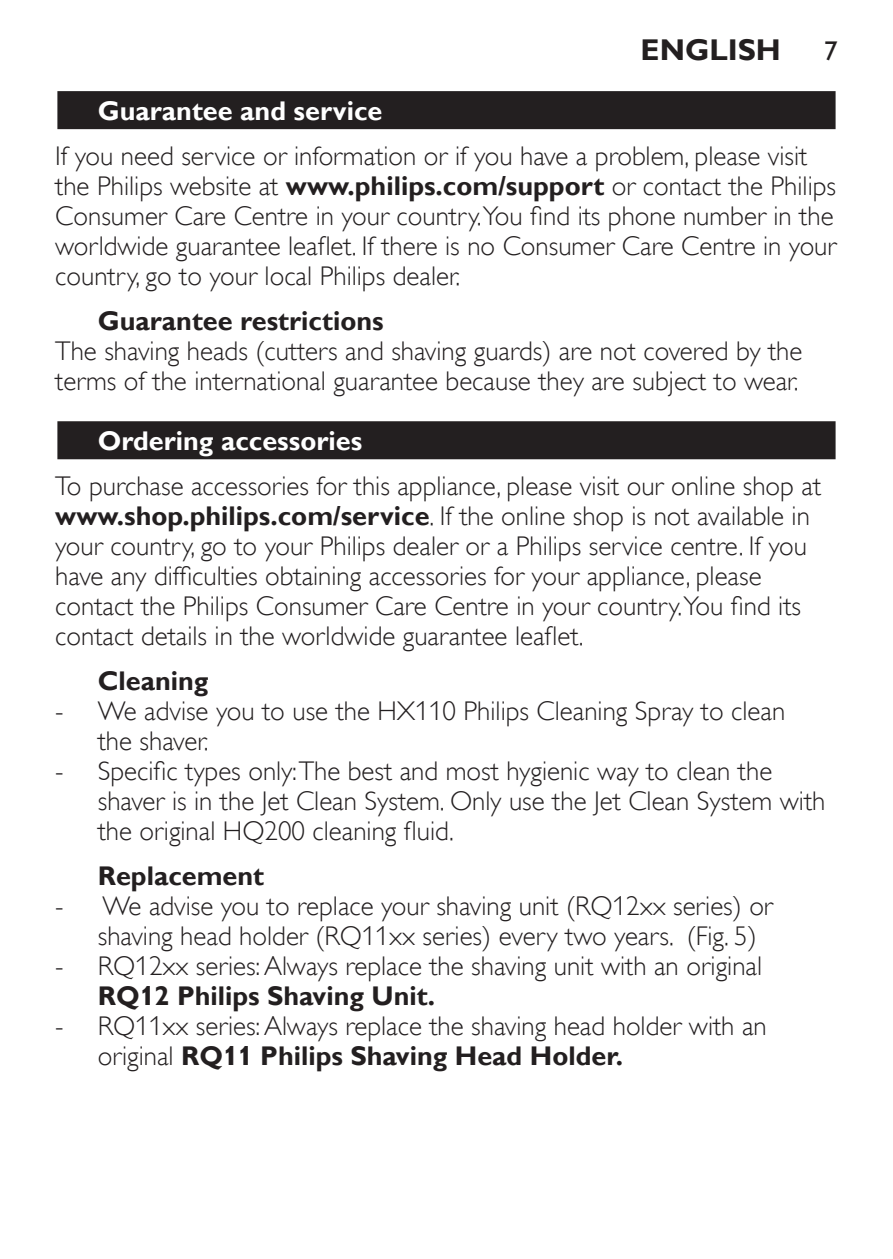
<style>
.page{position:relative;width:893px;height:1259px;background:#fff}
.page>*{position:absolute;margin:0;border:0;box-sizing:border-box;transform-origin:0 0}
.t1{font:700 30px "Gill Sans Alt One WGL";color:#231f20}
.t2{font:27px/30px "Gill Sans Alt One WGL Light";color:#231f20}
.t3{font:700 27px "Gill Sans Alt One WGL";color:#231f20}
.t4{font:700 27px "Gill Sans Alt One WGL";color:#fff}
.t5{font:27px "Gill Sans Alt One WGL";color:#231f20}
.s1{font-family:"Gill Sans Alt One WGL";font-weight:700}
.s2{font-family:"Gill Sans Alt One WGL Light";font-weight:400}
</style>
<div class="page">
<div style="left:55px;top:89px;width:783px;height:43px;background:linear-gradient(to right,#dcdbdc,#dcdbdc)"></div>
<div style="left:57px;top:91px;width:779px;height:38px;background:#231f20"></div>
<div style="left:55px;top:419px;width:783px;height:43px;background:linear-gradient(to right,#c0bebf,#c0bebf)"></div>
<div style="left:57px;top:421px;width:779px;height:38px;background:#231f20"></div>
<p class="t1" style="left:641px;top:29px;width:142px">English</p>
<p class="t5" style="left:824px;top:32px;width:15px">7</p>
<p class="t4" style="left:98px;top:92px;width:286px">Guarantee and service</p>
<p class="t2" style="left:55px;top:141px;width:783px">If you need service or information or if you have a problem, please visit the Philips website at <span class="s1">www.philips.com/support</span> or contact the Philips Consumer Care Centre in your country.You find its phone number in the worldwide guarantee leaflet. If there is no Consumer Care Centre in your country, go to your local Philips dealer.</p>
<p class="t3" style="left:98px;top:302px;width:287px">Guarantee restrictions</p>
<p class="t2" style="left:55px;top:336px;width:749px">The shaving heads (cutters and shaving guards) are not covered by the terms of the international guarantee because they are subject to wear.</p>
<p class="t4" style="left:98px;top:422px;width:266px">Ordering accessories</p>
<p class="t2" style="left:55px;top:471px;width:767px">To purchase accessories for this appliance, please visit our online shop at <span class="s1">www.shop.philips.com/service</span>. If the online shop is not available in your country, go to your Philips dealer or a Philips service centre. If you have any difficulties obtaining accessories for your appliance, please contact the Philips Consumer Care Centre in your country.You find its contact details in the worldwide guarantee leaflet.</p>
<p class="t3" style="left:98px;top:662px;width:112px">Cleaning</p>
<p class="t2" style="left:98px;top:696px;width:689px;text-indent:-43px">- We advise you to use the HX110 Philips Cleaning Spray to clean the shaver.</p>
<p class="t2" style="left:98px;top:756px;width:729px;text-indent:-43px">- Specific types only:The best and most hygienic way to clean the shaver is in the Jet Clean System. Only use the Jet Clean System with the original HQ200 cleaning fluid.</p>
<p class="t3" style="left:98px;top:857px;width:168px">Replacement</p>
<p class="t2" style="left:98px;top:891px;width:677px;text-indent:-43px">- We advise you to replace your shaving unit (RQ12xx series) or shaving head holder (RQ11xx series) every two years. (Fig. 5)</p>
<p class="t2" style="left:55px;top:951px;width:708px">- RQ12xx series: Always replace the shaving unit with an original</p>
<p class="t3" style="left:98px;top:977px;width:339px">RQ12 Philips Shaving Unit.</p>
<p class="t2" style="left:55px;top:1011px;width:713px">- RQ11xx series: Always replace the shaving head holder with an</p>
<p class="t3" style="left:98px;top:1037px;width:527px"><span class="s2">original</span> RQ11 Philips Shaving Head Holder.</p>
</div>
